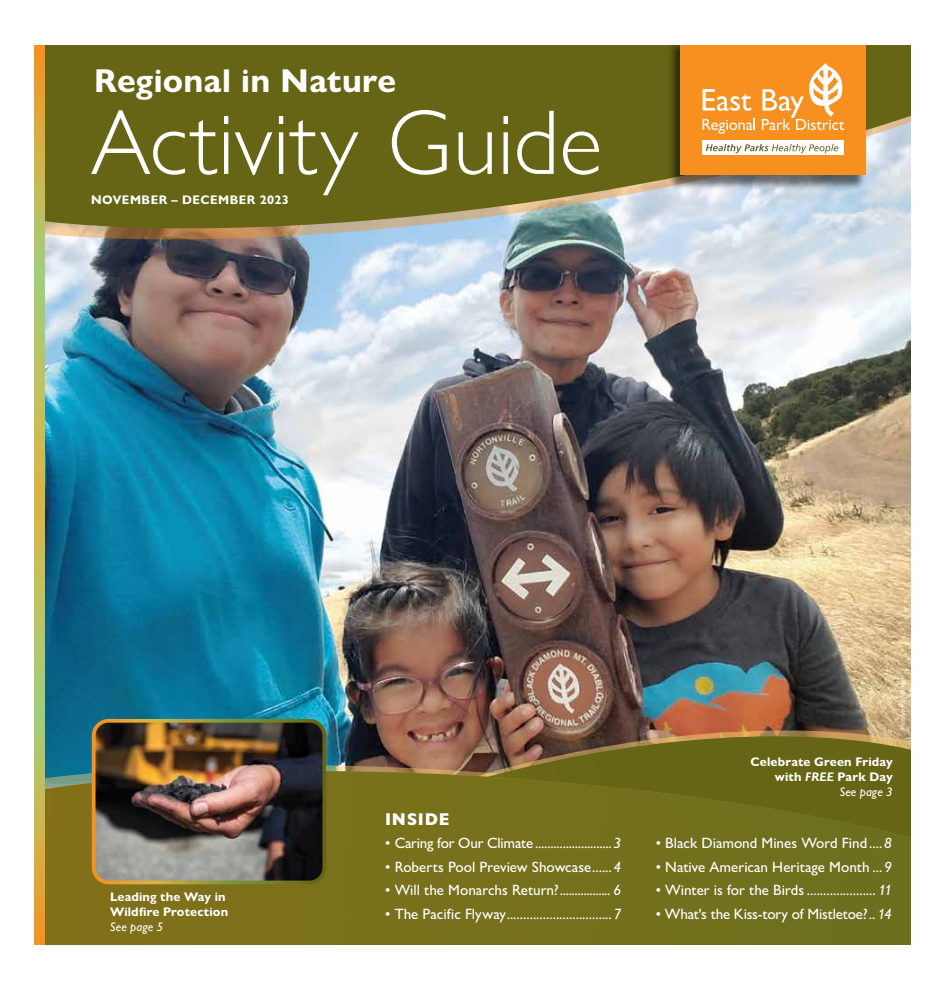
<style>
.page{position:relative;width:945px;height:990px;background:#fff}
.page>*{position:absolute;margin:0;border:0;box-sizing:border-box;transform-origin:0 0}
.t1{font:300 92.62px "Gill Sans Nova";color:#fff}
.t2{font:700 33.25px "Gill Sans Nova";letter-spacing:.01em;color:#fff}
.t3{font:700 22.5px "Gill Sans Nova";letter-spacing:.035em;color:#fff}
.t4{font:500 15px "Gill Sans Nova";color:#fff}
.t5{font:700 12.5px/15px "Gill Sans Nova";letter-spacing:.015em;color:#fff;text-align:right}
.t6{font:700 12.5px "Gill Sans Nova";letter-spacing:.04em;color:#fff}
.t7{font:italic 500 12.5px "Gill Sans Nova";letter-spacing:.005em;color:#fff}
.t8{font:italic 500 7.5px "Gill Sans Nova";letter-spacing:.02em;color:#fff}
.s1{font-style:italic}
.s2{font-weight:500;font-style:italic}
</style>
<div class="page">
<img style="left:45px;top:246px;width:866px;height:512px">
<img style="left:45px;top:235px;width:866px;height:11px">
<svg style="left:45px;top:45px;width:866px;height:190px;fill:#656515"></svg>
<div style="left:667px;top:39px;width:200px;height:152px;background:#000;opacity:.57"></div>
<div style="left:680px;top:37px;width:186px;height:138px;background:#f7901e"></div>
<div style="left:702px;top:140px;width:142px;height:15px;background:#fff"></div>
<svg style="left:703px;top:89px;width:48px;height:22px"></svg>
<svg style="left:703px;top:119px;width:52px;height:15px"></svg>
<svg style="left:762px;top:63px;width:82px;height:67px"></svg>
<svg style="left:706px;top:144px;width:132px;height:9px"></svg>
<img style="left:324px;top:721px;width:587px;height:15px">
<img style="left:326px;top:736px;width:585px;height:27px">
<svg style="left:45px;top:763px;width:866px;height:182px;fill:#74701c"></svg>
<svg style="left:34px;top:45px;width:11px;height:900px"></svg>
<img style="left:94px;top:721px;width:230px;height:161px">
<div style="left:92px;top:719px;width:234px;height:165px;border:4px solid #fff;border-radius:15px"></div>
<div style="left:0;top:0;width:945px;height:45px;background:#fff"></div>
<h2 class="t2" style="left:94px;top:60px;width:303px">Regional in Nature</h2>
<h1 class="t1" style="left:91px;top:86px;width:513px">Activity Guide</h1>
<p class="t6" style="left:91px;top:192px;width:199px">NOVEMBER – DECEMBER 2023</p>
<p class="t5" style="left:110px;top:889px;width:120px;text-align:left">Leading the Way in<br>Wildfire Protection</p>
<p class="t7" style="left:110px;top:919px;width:55px">See page 5</p>
<h3 class="t3" style="left:385px;top:804px;width:66px">inside</h3>
<p class="t4" style="left:385px;top:834px;width:238px">• Caring for Our Climate.........................<span class="s1">3</span></p>
<p class="t4" style="left:385px;top:857px;width:238px">• Roberts Pool Preview Showcase......<span class="s1">4</span></p>
<p class="t4" style="left:385px;top:881px;width:238px">• Will the Monarchs Return?<span class="s1">................. 6</span></p>
<p class="t4" style="left:385px;top:905px;width:238px">• The Pacific Flyway................................<span class="s1">7</span></p>
<p class="t8" style="left:898px;top:731px;width:57px;rotate:-90deg">Marilyn R. Johnson</p>
<p class="t5" style="left:751px;top:754px;width:144px">Celebrate Green Friday with <span class="s1">FREE</span> Park Day<br><span class="s2">See page 3</span></p>
<p class="t4" style="left:656px;top:834px;width:238px">• Black Diamond Mines Word Find ....<span class="s1">8</span></p>
<p class="t4" style="left:656px;top:857px;width:238px">• Native American Heritage Month ...<span class="s1">9</span></p>
<p class="t4" style="left:656px;top:881px;width:238px">• Winter is for the Birds ..................... <span class="s1">11</span></p>
<p class="t4" style="left:656px;top:905px;width:238px">• What's the Kiss-tory of Mistletoe?.. <span class="s1">14</span></p>
</div>
